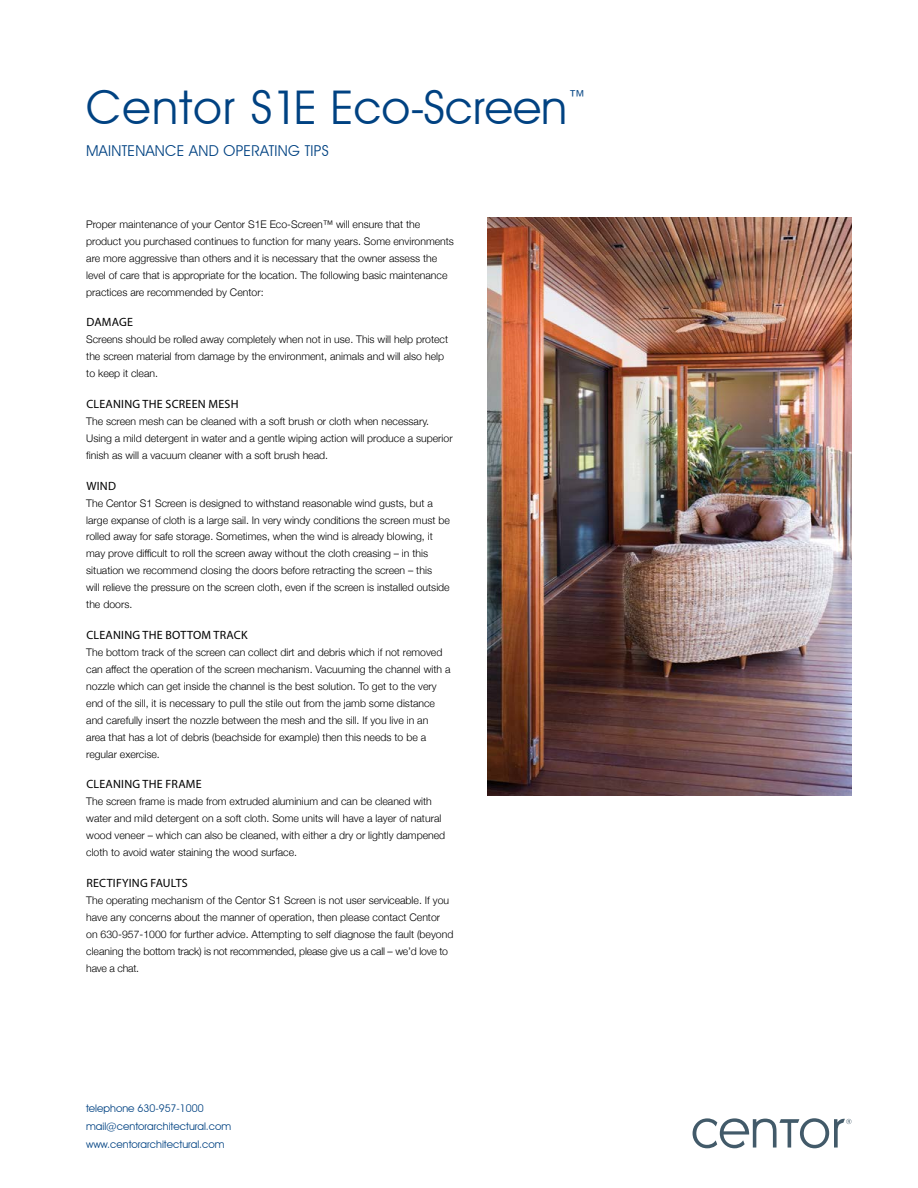
<style>
.page{position:relative;width:918px;height:1188px;background:#fff}
.page>*{position:absolute;margin:0;border:0;box-sizing:border-box;transform-origin:0 0}
.t1{font:46.5px "Avant Garde IT Cby BT";color:#004282}
.t2{font:15px "Avant Garde IT Cby BT";letter-spacing:.02em;color:#004282}
.t3{font:12px "Myriad Pro";letter-spacing:.02em;color:#000}
.t4{font:300 10.5px/17px "Helvetica Neue";color:#000}
.t5{font:10.5px/18px "Avant Garde IT Cby BT";color:#004282}
</style>
<div class="page">
<img style="left:487px;top:218px;width:364px;height:578px">
<svg style="left:693px;top:1118px;width:158px;height:30px"></svg>
<h1 class="t1" style="left:86px;top:79px;width:502px">Centor S1E Eco-Screen<sup>™</sup></h1>
<h2 class="t2" style="left:86px;top:142px;width:244px">MAINTENANCE AND OPERATING TIPS</h2>
<p class="t4" style="left:86px;top:215px;width:369px">Proper maintenance of your Centor S1E Eco-Screen™ will ensure that the product you purchased continues to function for many years. Some environments are more aggressive than others and it is necessary that the owner assess the level of care that is appropriate for the location. The following basic maintenance practices are recommended by Centor:</p>
<p class="t3" style="left:86px;top:315px;width:48px">DAMAGE</p>
<p class="t4" style="left:86px;top:330px;width:363px">Screens should be rolled away completely when not in use. This will help protect the screen material from damage by the environment, animals and will also help to keep it clean.</p>
<p class="t3" style="left:86px;top:397px;width:154px">CLEANING THE SCREEN MESH</p>
<p class="t4" style="left:86px;top:412px;width:368px">The screen mesh can be cleaned with a soft brush or cloth when necessary.<br>Using a mild detergent in water and a gentle wiping action will produce a superior finish as will a vacuum cleaner with a soft brush head.</p>
<p class="t3" style="left:86px;top:478px;width:31px">WIND</p>
<p class="t4" style="left:86px;top:494px;width:365px">The Centor S1 Screen is designed to withstand reasonable wind gusts, but a large expanse of cloth is a large sail. In very windy conditions the screen must be rolled away for safe storage. Sometimes, when the wind is already blowing, it may prove difficult to roll the screen away without the cloth creasing – in this situation we recommend closing the doors before retracting the screen – this<br>will relieve the pressure on the screen cloth, even if the screen is installed outside the doors.</p>
<p class="t3" style="left:86px;top:628px;width:163px">CLEANING THE BOTTOM TRACK</p>
<p class="t4" style="left:86px;top:643px;width:366px">The bottom track of the screen can collect dirt and debris which if not removed can affect the operation of the screen mechanism. Vacuuming the channel with a nozzle which can get inside the channel is the best solution. To get to the very end of the sill, it is necessary to pull the stile out from the jamb some distance and carefully insert the nozzle between the mesh and the sill. If you live in an<br>area that has a lot of debris (beachside for example) then this needs to be a regular exercise.</p>
<p class="t3" style="left:86px;top:777px;width:117px">CLEANING THE FRAME</p>
<p class="t4" style="left:86px;top:792px;width:361px">The screen frame is made from extruded aluminium and can be cleaned with water and mild detergent on a soft cloth. Some units will have a layer of natural wood veneer – which can also be cleaned, with either a dry or lightly dampened cloth to avoid water staining the wood surface.</p>
<p class="t3" style="left:86px;top:876px;width:103px">RECTIFYING FAULTS</p>
<p class="t4" style="left:86px;top:891px;width:369px">The operating mechanism of the Centor S1 Screen is not user serviceable. If you have any concerns about the manner of operation, then please contact Centor on 630-957-1000 for further advice. Attempting to self diagnose the fault (beyond cleaning the bottom track) is not recommended, please give us a call – we’d love to have a chat.</p>
<p class="t5" style="left:86px;top:1100px;width:147px">telephone 630-957-1000 mail@centorarchitectural.com www.centorarchitectural.com</p>
</div>
